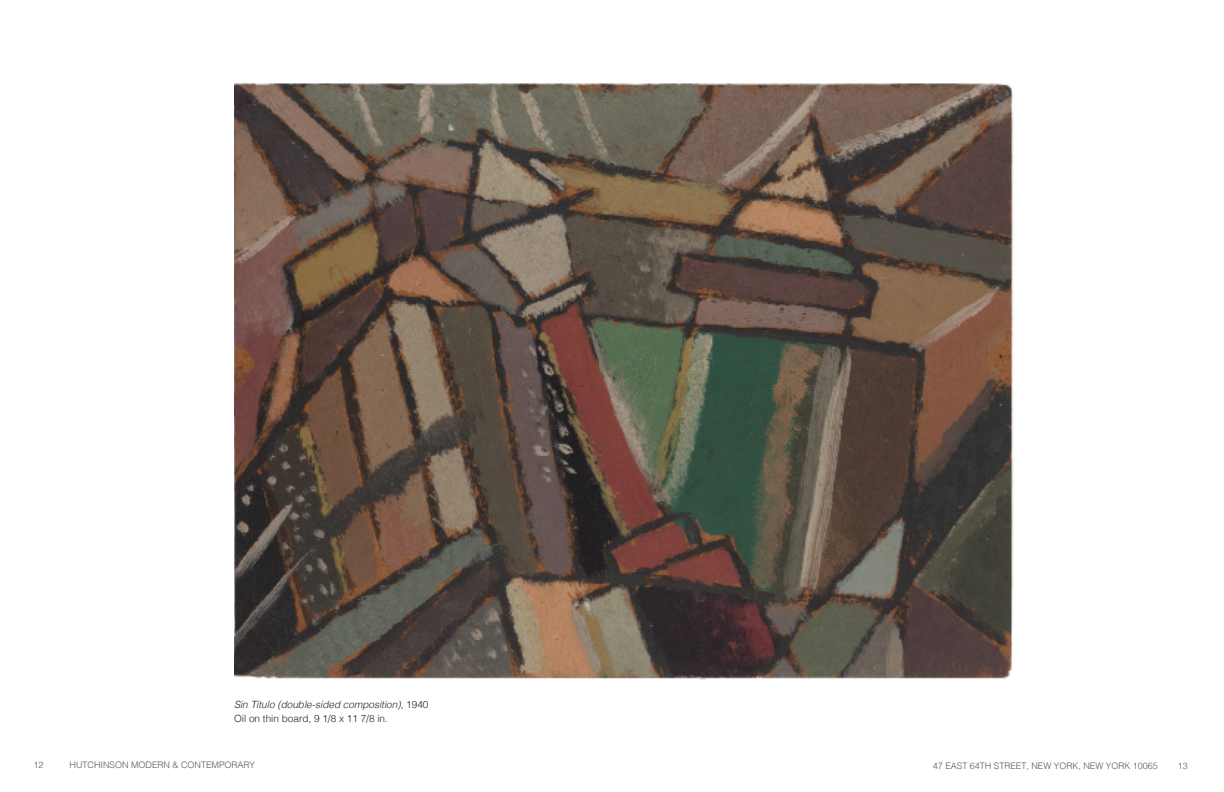
<style>
.page{position:relative;width:1224px;height:792px;background:#fff}
.page>*{position:absolute;margin:0;border:0;box-sizing:border-box;transform-origin:0 0}
.t1{font:italic 300 10px "Helvetica";color:#231f20}
.t2{font:300 10px "Helvetica";color:#231f20}
.Page_Numbers_-_Right{font:300 9px "Helvetica";color:#57585a}
.Page_Numbers_-_Left{font:300 9px "Helvetica";color:#57585a}
.s1{font-style:normal}
</style>
<div class="page">
<img style="left:234px;top:84px;width:780px;height:595px">
<p class="t1" style="left:234px;top:696px;width:196px">Sin Título (double-sided composition)<span class="s1">, 1940</span></p>
<p class="t2" style="left:234px;top:710px;width:155px">Oil on thin board, 9 1/8 x 11 7/8 in.</p>
<p class="Page_Numbers_-_Left" style="left:34px;top:758px;width:12px">12</p>
<p class="Page_Numbers_-_Left" style="left:70px;top:758px;width:187px">HUTCHINSON MODERN &amp; CONTEMPORARY</p>
<p class="Page_Numbers_-_Right" style="left:933px;top:758px;width:227px">47 EAST 64TH STREET, NEW YORK, NEW YORK 10065</p>
<p class="Page_Numbers_-_Right" style="left:1178px;top:758px;width:12px">13</p>
</div>
